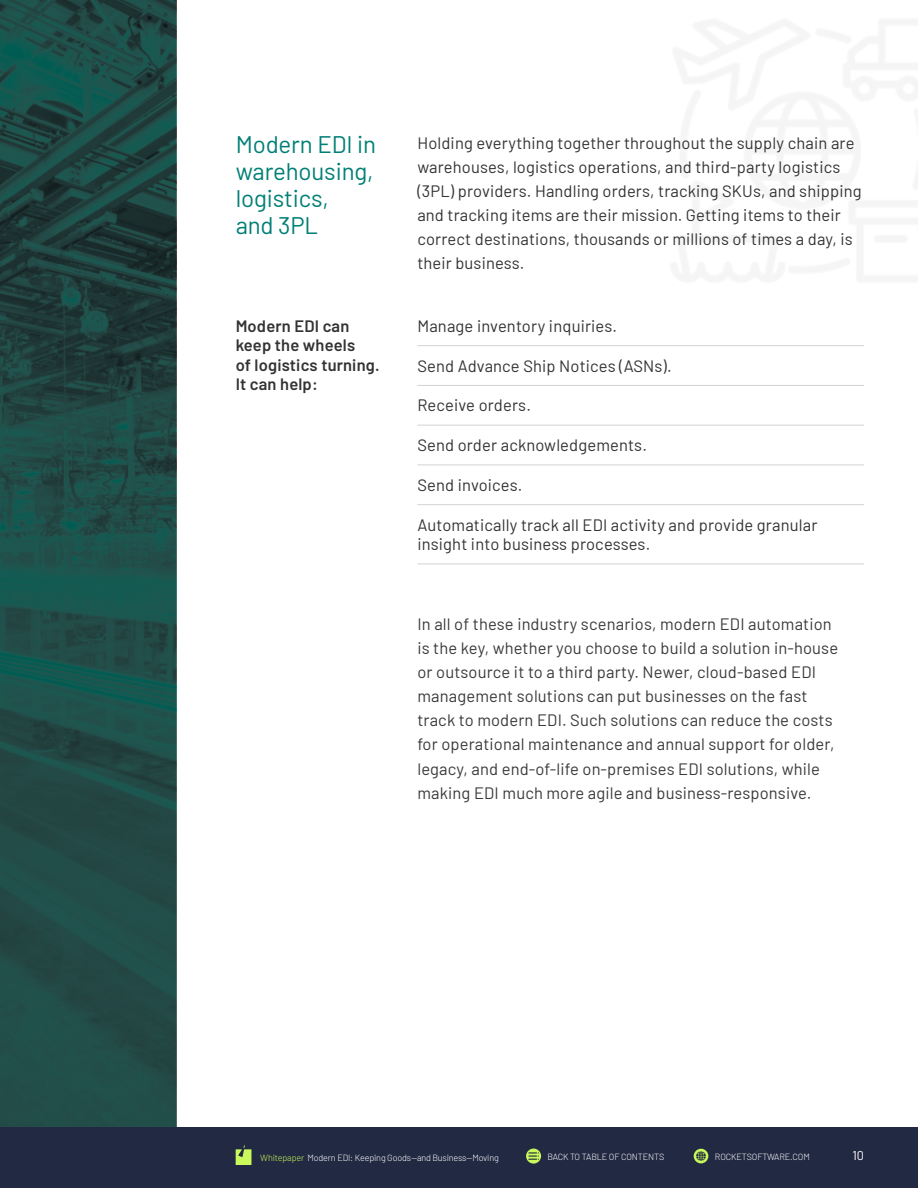
<style>
.page{position:relative;width:918px;height:1188px;background:#fff}
.page>*{position:absolute;margin:0;border:0;box-sizing:border-box;transform-origin:0 0}
.t1{font:24px/27px "Barlow";letter-spacing:-.005em;color:#007f76}
.t2{font:16.5px/24px "Barlow";letter-spacing:.01em;color:#333}
.t3{font:16.5px/24px "Barlow";letter-spacing:.01em;color:#3a3a3a}
.t4{font:600 16.5px/19.5px "Barlow";letter-spacing:.01em;color:#333}
.t5{font:12.75px "Barlow";color:#fff}
.t6{font:300 9px "Barlow";letter-spacing:-.015em;color:#fff}
.s1{color:#c9f95a}
</style>
<div class="page">
<svg style="left:0;top:0;width:176px;height:1128px;fill:#214c48"></svg>
<div style="left:0;top:1128px;width:918px;height:60px;background:#222943"></div>
<svg style="left:694px;top:1149px;width:14px;height:14px"></svg>
<svg style="left:236px;top:1145px;width:15px;height:20px"></svg>
<svg style="left:526px;top:1149px;width:15px;height:15px"></svg>
<svg style="left:529px;top:1152px;width:10px;height:8px"></svg>
<hr style="left:417px;top:345px;width:447px;height:1px;background:#d2d2d2">
<hr style="left:417px;top:385px;width:447px;height:1px;background:#d2d2d2">
<hr style="left:417px;top:425px;width:447px;height:1px;background:#d2d2d2">
<hr style="left:417px;top:465px;width:447px;height:1px;background:#d2d2d2">
<hr style="left:417px;top:504px;width:447px;height:1px;background:#d2d2d2">
<hr style="left:417px;top:564px;width:447px;height:1px;background:#d2d2d2">
<h1 class="t1" style="left:236px;top:129px;width:142px">Modern EDI in warehousing, logistics,<br>and 3PL</h1>
<p class="t4" style="left:236px;top:315px;width:145px">Modern EDI can keep the wheels<br>of logistics turning.<br>It can help:</p>
<p class="t2" style="left:417px;top:130px;width:446px">Holding everything together throughout the supply chain are warehouses, logistics operations, and third-party logistics (3PL) providers. Handling orders, tracking SKUs, and shipping and tracking items are their mission. Getting items to their correct destinations, thousands or millions of times a day, is their business.</p>
<p class="t2" style="left:417px;top:313px;width:201px">Manage inventory inquiries.</p>
<p class="t2" style="left:417px;top:352px;width:256px">Send Advance Ship Notices (ASNs).</p>
<p class="t2" style="left:417px;top:392px;width:115px">Receive orders.</p>
<p class="t2" style="left:417px;top:432px;width:231px">Send order acknowledgements.</p>
<p class="t2" style="left:417px;top:472px;width:107px">Send invoices.</p>
<p class="t2" style="left:417px;top:514px;width:401px;line-height:19.5px">Automatically track all EDI activity and provide granular insight into business processes.</p>
<p class="t3" style="left:417px;top:611px;width:422px">In all of these industry scenarios, modern EDI automation is the key, whether you choose to build a solution in-house or outsource it to a third party. Newer, cloud-based EDI management solutions can put businesses on the fast track to modern EDI. Such solutions can reduce the costs for operational maintenance and annual support for older, legacy, and end-of-life on-premises EDI solutions, while making EDI much more agile and business-responsive.</p>
<p class="t6" style="left:260px;top:1151px;width:240px"><span class="s1">Whitepaper</span> Modern EDI: Keeping Goods—and Business—Moving</p>
<p class="t6" style="left:547px;top:1151px;width:118px">BACK TO TABLE OF CONTENTS</p>
<p class="t6" style="left:715px;top:1151px;width:96px">ROCKETSOFTWARE.COM</p>
<p class="t5" style="left:853px;top:1146px;width:13px">10</p>
</div>
